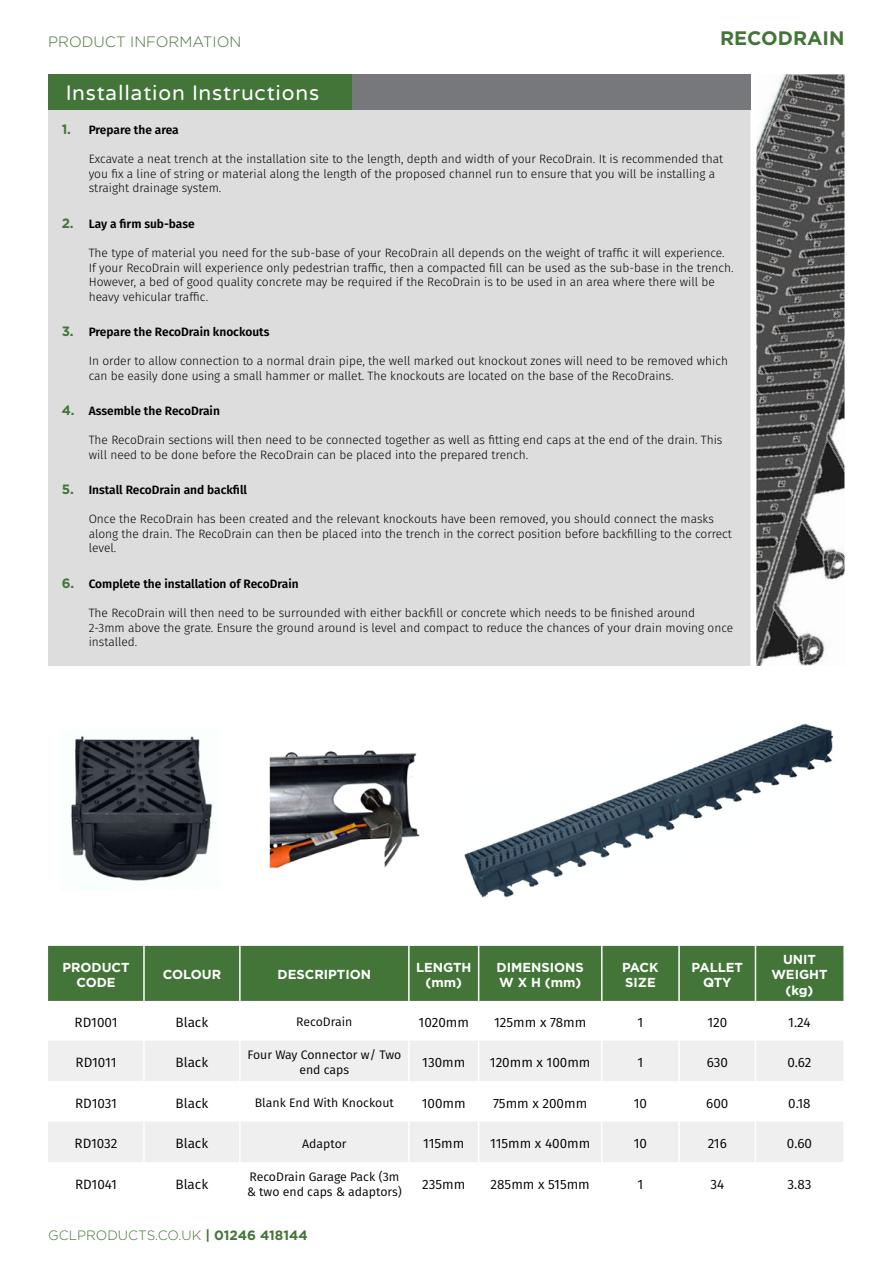
<style>
.page{position:relative;width:893px;height:1263px;background:#fff}
.page>*{position:absolute;margin:0;border:0;box-sizing:border-box;transform-origin:0 0}
.t1{font:21px "Varela Round";letter-spacing:.04em;color:#fff}
.t2{font:700 19.5px "Gotham";color:#437538}
.t3{font:300 15px "Gotham";color:#437538}
.t4{font:13.5px "Fira Sans";color:#000}
.t5{font:300 13.5px "Gotham";color:#437538}
.t6{font:700 13.05px/15.6px "Gotham";color:#fff;text-align:center}
.t7{font:12.3px/14.7px "Fira Sans";color:#000;text-align:center}
.t8{font:300 12.15px/14.5px "Fira Sans";color:#000}
.t9{font:600 12.15px "Fira Sans";color:#000}
.s1{font-family:"Gotham";font-weight:700;font-size:13.5px;color:#437538}
.s2{font-weight:700}
</style>
<div class="page">
<div style="left:48px;top:110px;width:704px;height:555px;background:#ddd"></div>
<svg style="left:747px;top:74px;width:98px;height:592px"></svg>
<div style="left:48px;top:74px;width:304px;height:36px;background:#437538"></div>
<div style="left:352px;top:74px;width:398px;height:36px;background:#77787b"></div>
<img style="left:71px;top:736px;width:142px;height:145px">
<img style="left:269px;top:750px;width:151px;height:119px">
<img style="left:464px;top:723px;width:369px;height:175px">
<div style="left:48px;top:946px;width:795px;height:55px;background:#437538"></div>
<svg style="left:48px;top:1041px;width:795px;height:121px;fill:#efeff0"></svg>
<hr style="left:143px;top:946px;width:2px;height:55px;background:#fff">
<hr style="left:239px;top:946px;width:2px;height:55px;background:#fff">
<hr style="left:408px;top:946px;width:2px;height:55px;background:#fff">
<hr style="left:478px;top:946px;width:1px;height:55px;background:#fff">
<hr style="left:601px;top:946px;width:1px;height:55px;background:#fff">
<hr style="left:678px;top:946px;width:2px;height:55px;background:#fff">
<hr style="left:755px;top:946px;width:1px;height:55px;background:#fff">
<hr style="left:143px;top:1041px;width:2px;height:40px;background:#fff">
<hr style="left:239px;top:1041px;width:2px;height:40px;background:#fff">
<hr style="left:408px;top:1041px;width:2px;height:40px;background:#fff">
<hr style="left:478px;top:1041px;width:1px;height:40px;background:#fff">
<hr style="left:601px;top:1041px;width:1px;height:40px;background:#fff">
<hr style="left:678px;top:1041px;width:2px;height:40px;background:#fff">
<hr style="left:755px;top:1041px;width:1px;height:40px;background:#fff">
<hr style="left:143px;top:1081px;width:2px;height:41px;background:#fff">
<hr style="left:239px;top:1081px;width:2px;height:41px;background:#fff">
<hr style="left:408px;top:1081px;width:2px;height:41px;background:#fff">
<hr style="left:478px;top:1081px;width:1px;height:41px;background:#fff">
<hr style="left:601px;top:1081px;width:1px;height:41px;background:#fff">
<hr style="left:678px;top:1081px;width:2px;height:41px;background:#fff">
<hr style="left:755px;top:1081px;width:1px;height:41px;background:#fff">
<hr style="left:143px;top:1122px;width:2px;height:40px;background:#fff">
<hr style="left:239px;top:1122px;width:2px;height:40px;background:#fff">
<hr style="left:408px;top:1122px;width:2px;height:40px;background:#fff">
<hr style="left:478px;top:1122px;width:1px;height:40px;background:#fff">
<hr style="left:601px;top:1122px;width:1px;height:40px;background:#fff">
<hr style="left:678px;top:1122px;width:2px;height:40px;background:#fff">
<hr style="left:755px;top:1122px;width:1px;height:40px;background:#fff">
<p class="t3" style="left:48px;top:33px;width:195px">PRODUCT INFORMATION</p>
<h2 class="t2" style="left:720px;top:27px;width:126px">RECODRAIN</h2>
<h1 class="t1" style="left:66px;top:81px;width:255px">Installation Instructions</h1>
<p class="t9" style="left:62px;top:120px;width:119px"><span class="s1">1.</span> Prepare the area</p>
<p class="t8" style="left:89px;top:152px;width:636px">Excavate a neat trench at the installation site to the length, depth and width of your RecoDrain. It is recommended that you fix a line of string or material along the length of the proposed channel run to ensure that you will be installing a straight drainage system.</p>
<p class="t9" style="left:62px;top:214px;width:134px"><span class="s1">2.</span> Lay a firm sub-base</p>
<p class="t8" style="left:89px;top:245px;width:646px">The type of material you need for the sub-base of your RecoDrain all depends on the weight of traffic it will experience.<br>If your RecoDrain will experience only pedestrian traffic, then a compacted fill can be used as the sub-base in the trench.<br>However, a bed of good quality concrete may be required if the RecoDrain is to be used in an area where there will be heavy vehicular traffic.</p>
<p class="t9" style="left:62px;top:322px;width:209px"><span class="s1">3.</span> Prepare the RecoDrain knockouts</p>
<p class="t8" style="left:89px;top:354px;width:641px">In order to allow connection to a normal drain pipe, the well marked out knockout zones will need to be removed which can be easily done using a small hammer or mallet. The knockouts are located on the base of the RecoDrains.</p>
<p class="t9" style="left:62px;top:401px;width:160px"><span class="s1">4.</span> Assemble the RecoDrain</p>
<p class="t8" style="left:89px;top:433px;width:635px">The RecoDrain sections will then need to be connected together as well as fitting end caps at the end of the drain. This will need to be done before the RecoDrain can be placed into the prepared trench.</p>
<p class="t9" style="left:62px;top:480px;width:187px"><span class="s1">5.</span> Install RecoDrain and backfill</p>
<p class="t8" style="left:89px;top:512px;width:645px">Once the RecoDrain has been created and the relevant knockouts have been removed, you should connect the masks along the drain. The RecoDrain can then be placed into the trench in the correct position before backfilling to the correct level.</p>
<p class="t9" style="left:62px;top:574px;width:238px"><span class="s1">6.</span> Complete the installation of RecoDrain</p>
<p class="t8" style="left:89px;top:605px;width:646px">The RecoDrain will then need to be surrounded with either backfill or concrete which needs to be finished around<br>2-3mm above the grate. Ensure the ground around is level and compact to reduce the chances of your drain moving once installed.</p>
<p class="t6" style="left:62px;top:959px;width:69px">PRODUCT<br>CODE</p>
<p class="t6" style="left:163px;top:967px;width:60px">COLOUR</p>
<p class="t6" style="left:278px;top:967px;width:95px">DESCRIPTION</p>
<p class="t6" style="left:416px;top:959px;width:57px">LENGTH (mm)</p>
<p class="t6" style="left:497px;top:959px;width:89px;text-align:left">DIMENSIONS<br>W X H (mm)</p>
<p class="t6" style="left:622px;top:959px;width:38px;text-align:left">PACK<br>SIZE</p>
<p class="t6" style="left:692px;top:959px;width:53px">PALLET<br>QTY</p>
<p class="t6" style="left:771px;top:951px;width:58px">UNIT<br>WEIGHT (kg)</p>
<p class="t4" style="left:75px;top:1012px;width:44px">RD1001</p>
<p class="t4" style="left:176px;top:1012px;width:34px">Black</p>
<p class="t7" style="left:296px;top:1014px;width:58px">RecoDrain</p>
<p class="t4" style="left:419px;top:1012px;width:52px">1020mm</p>
<p class="t4" style="left:494px;top:1012px;width:94px">125mm x 78mm</p>
<p class="t4" style="left:637px;top:1012px;width:7px">1</p>
<p class="t4" style="left:707px;top:1012px;width:21px">120</p>
<p class="t4" style="left:788px;top:1012px;width:24px">1.24</p>
<p class="t4" style="left:76px;top:1052px;width:42px">RD1011</p>
<p class="t4" style="left:176px;top:1052px;width:34px">Black</p>
<p class="t7" style="left:247px;top:1047px;width:155px">Four Way Connector w/ Two end caps</p>
<p class="t4" style="left:422px;top:1052px;width:45px">130mm</p>
<p class="t4" style="left:490px;top:1052px;width:102px">120mm x 100mm</p>
<p class="t4" style="left:638px;top:1052px;width:7px">1</p>
<p class="t4" style="left:707px;top:1052px;width:23px">630</p>
<p class="t4" style="left:787px;top:1052px;width:26px">0.62</p>
<p class="t4" style="left:75px;top:1093px;width:43px">RD1031</p>
<p class="t4" style="left:176px;top:1093px;width:34px">Black</p>
<p class="t7" style="left:255px;top:1095px;width:141px">Blank End With Knockout</p>
<p class="t4" style="left:422px;top:1093px;width:45px">100mm</p>
<p class="t4" style="left:493px;top:1093px;width:96px">75mm x 200mm</p>
<p class="t4" style="left:634px;top:1093px;width:15px">10</p>
<p class="t4" style="left:706px;top:1093px;width:24px">600</p>
<p class="t4" style="left:788px;top:1093px;width:24px">0.18</p>
<p class="t4" style="left:75px;top:1133px;width:44px">RD1032</p>
<p class="t4" style="left:176px;top:1133px;width:34px">Black</p>
<p class="t7" style="left:302px;top:1136px;width:46px">Adaptor</p>
<p class="t4" style="left:423px;top:1133px;width:43px">115mm</p>
<p class="t4" style="left:490px;top:1133px;width:102px">115mm x 400mm</p>
<p class="t4" style="left:634px;top:1133px;width:15px">10</p>
<p class="t4" style="left:708px;top:1133px;width:21px">216</p>
<p class="t4" style="left:787px;top:1133px;width:27px">0.60</p>
<p class="t4" style="left:75px;top:1174px;width:44px">RD1041</p>
<p class="t4" style="left:176px;top:1174px;width:34px">Black</p>
<p class="t7" style="left:247px;top:1169px;width:156px;text-align:left">RecoDrain Garage Pack (3m &amp; two end caps &amp; adaptors)</p>
<p class="t4" style="left:422px;top:1174px;width:45px">235mm</p>
<p class="t4" style="left:491px;top:1174px;width:101px">285mm x 515mm</p>
<p class="t4" style="left:637px;top:1174px;width:7px">1</p>
<p class="t4" style="left:710px;top:1174px;width:15px">34</p>
<p class="t4" style="left:787px;top:1174px;width:25px">3.83</p>
<p class="t5" style="left:48px;top:1228px;width:261px">GCLPRODUCTS.CO.UK <span class="s2">| 01246 418144</span></p>
</div>
